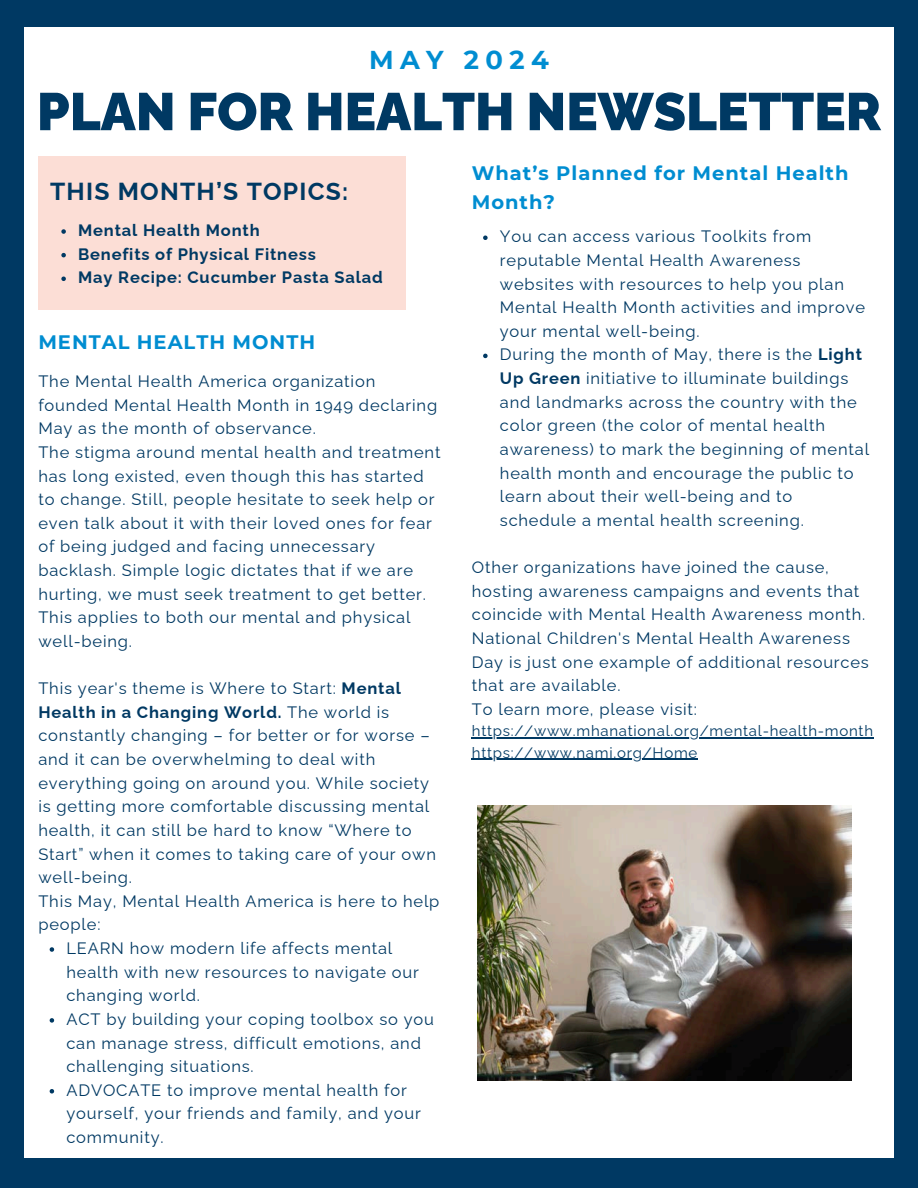
<style>
.page{position:relative;width:918px;height:1188px;background:#003963}
.page>*{position:absolute;margin:0;border:0;box-sizing:border-box;transform-origin:0 0}
.t1{font:900 52.8px "Raleway";color:#003963}
.t2{font:700 25.8px "Montserrat";letter-spacing:.25em;color:#008dd1}
.t3{font:700 24.6px "Raleway";letter-spacing:.05em;color:#003963}
.t4{font:700 19.5px/28.2px "Montserrat";letter-spacing:.05em;color:#008dd1}
.t5{font:16.5px/23.7px "Raleway";letter-spacing:.05em;color:#003963}
.t6{font:700 16.5px "Raleway";letter-spacing:.05em;color:#003963}
.t7{font:15px "Raleway";letter-spacing:.05em;color:#003963}
.s1{font-weight:700}
</style>
<div class="page">
<div style="left:24px;top:27px;width:870px;height:1130px;background:#fff"></div>
<div style="left:38px;top:156px;width:368px;height:153px;background:#fcded6"></div>
<img style="left:478px;top:805px;width:373px;height:276px">
<svg style="left:61px;top:229px;width:5px;height:5px"></svg>
<svg style="left:61px;top:253px;width:5px;height:4px"></svg>
<svg style="left:61px;top:277px;width:5px;height:4px"></svg>
<svg style="left:50px;top:947px;width:4px;height:5px"></svg>
<svg style="left:50px;top:1018px;width:4px;height:5px"></svg>
<svg style="left:50px;top:1089px;width:4px;height:5px"></svg>
<svg style="left:483px;top:236px;width:5px;height:4px"></svg>
<svg style="left:483px;top:354px;width:5px;height:4px"></svg>
<hr style="left:472px;top:737px;width:402px;height:1px;background:#003963">
<hr style="left:472px;top:759px;width:226px;height:1px;background:#003963">
<p class="t2" style="left:369px;top:44px;width:181px">MAY 2024</p>
<h2 class="t1" style="left:37px;top:81px;width:846px">PLAN FOR HEALTH NEWSLETTER</h2>
<p class="t3" style="left:50px;top:177px;width:300px">THIS MONTH’S TOPICS:</p>
<p class="t6" style="left:78px;top:221px;width:183px">Mental Health Month</p>
<p class="t6" style="left:78px;top:244px;width:239px">Benefits of Physical Fitness</p>
<p class="t6" style="left:78px;top:268px;width:306px">May Recipe: Cucumber Pasta Salad</p>
<h1 class="t4" style="left:38px;top:327px;width:278px">MENTAL HEALTH MONTH</h1>
<p class="t5" style="left:38px;top:369px;width:400px">The Mental Health America organization founded Mental Health Month in 1949 declaring<br>May as the month of observance.</p>
<p class="t5" style="left:38px;top:440px;width:404px">The stigma around mental health and treatment has long existed, even though this has started to change. Still, people hesitate to seek help or even talk about it with their loved ones for fear of being judged and facing unnecessary backlash. Simple logic dictates that if we are hurting, we must seek treatment to get better.<br>This applies to both our mental and physical well-being.</p>
<p class="t5" style="left:38px;top:676px;width:399px">This year's theme is Where to Start: <span class="s1">Mental Health in a Changing World.</span> The world is constantly changing – for better or for worse – and it can be overwhelming to deal with everything going on around you. While society is getting more comfortable discussing mental health, it can still be hard to know “Where to Start” when it comes to taking care of your own well-being.</p>
<p class="t5" style="left:38px;top:889px;width:403px">This May, Mental Health America is here to help people:</p>
<p class="t5" style="left:66px;top:936px;width:354px">LEARN how modern life affects mental health with new resources to navigate our changing world.</p>
<h3 class="t5" style="left:66px;top:1007px;width:369px">ACT by building your coping toolbox so you can manage stress, difficult emotions, and challenging situations.</h3>
<p class="t5" style="left:66px;top:1078px;width:356px">ADVOCATE to improve mental health for yourself, your friends and family, and your community.</p>
<p class="t4" style="left:472px;top:159px;width:378px">What’s Planned for Mental Health<br>Month?</p>
<h4 class="t5" style="left:500px;top:225px;width:367px">You can access various Toolkits from reputable Mental Health Awareness websites with resources to help you plan Mental Health Month activities and improve your mental well-being.</h4>
<p class="t5" style="left:500px;top:343px;width:371px">During the month of May, there is the <span class="s1">Light Up Green</span> initiative to illuminate buildings and landmarks across the country with the color green (the color of mental health awareness) to mark the beginning of mental health month and encourage the public to learn about their well-being and to schedule a mental health screening.</p>
<p class="t5" style="left:472px;top:555px;width:399px">Other organizations have joined the cause, hosting awareness campaigns and events that coincide with Mental Health Awareness month.<br>National Children's Mental Health Awareness Day is just one example of additional resources that are available.</p>
<p class="t5" style="left:472px;top:697px;width:227px">To learn more, please visit:</p>
<p class="t7" style="left:472px;top:722px;width:403px">https://www.mhanational.org/mental-health-month</p>
<p class="t7" style="left:472px;top:743px;width:227px">https://www.nami.org/Home</p>
</div>
